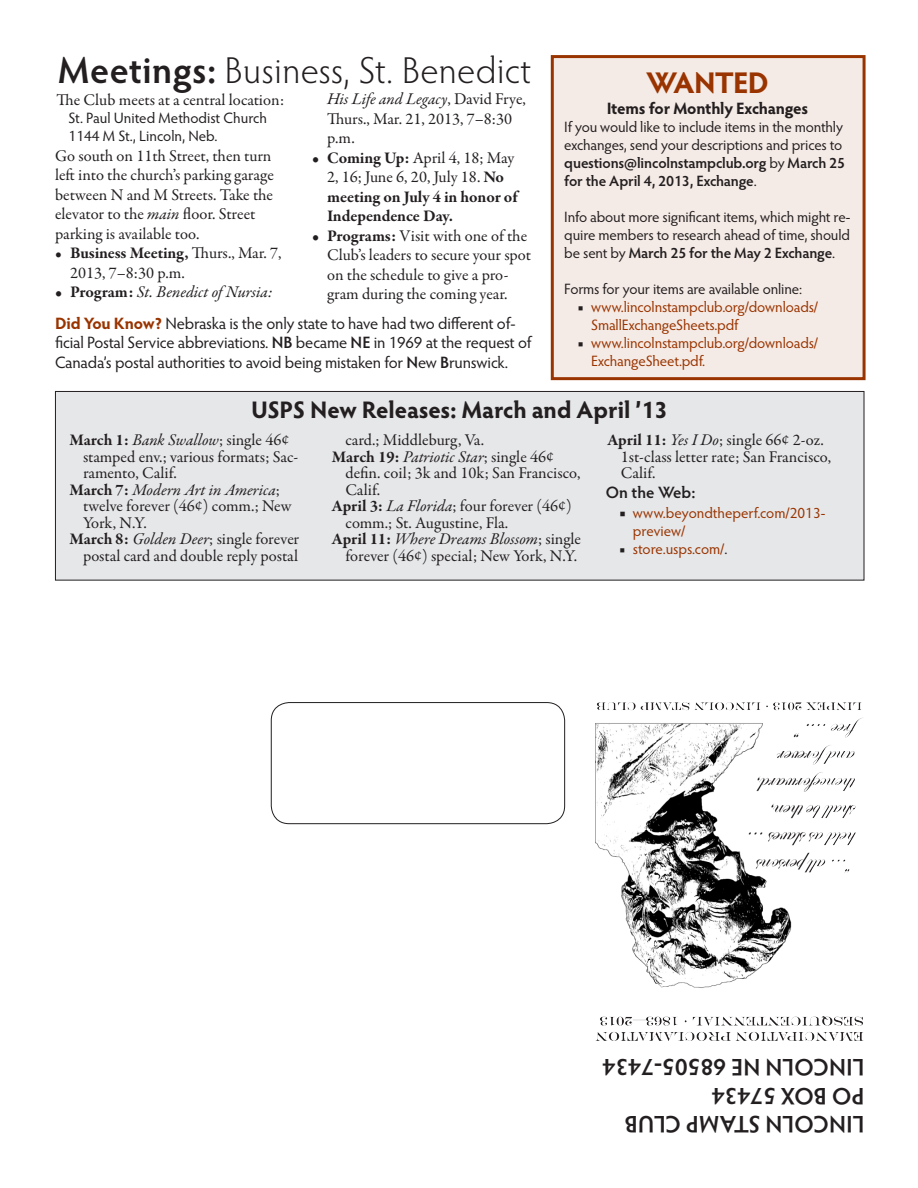
<style>
.page{position:relative;width:918px;height:1188px;background:#fff}
.page>*{position:absolute;margin:0;border:0;box-sizing:border-box;transform-origin:0 0}
.t1{font:300 37.5px "Hypatia Sans Pro";letter-spacing:.01em;color:#231f20}
.t2{font:700 30px "Hypatia Sans Pro";letter-spacing:-.03em;color:#993400}
.t3{font:600 24px/28.8px "Hypatia Sans Pro";color:#231f20}
.t4{font:700 24px "Hypatia Sans Pro";letter-spacing:-.005em;color:#231f20}
.t5{font:16.5px/19.5px "Garamond Premr Pro";letter-spacing:-.005em;color:#231f20}
.t6{font:16.5px/19.8px "Hypatia Sans Pro";letter-spacing:-.015em;color:#231f20}
.t7{font:italic 16.5px "Garamond Premr Pro";color:#231f20}
.t8{font:700 16.5px/19.5px "Garamond Premr Pro";letter-spacing:-.005em;color:#231f20}
.t9{font:700 16.5px "Hypatia Sans Pro";letter-spacing:-.015em;color:#231f20}
.t10{font:600 16.5px "Hypatia Sans Pro";color:#231f20}
.t11{font:15px/18px "Hypatia Sans Pro";letter-spacing:-.01em;color:#231f20}
.t12{font:15px/18px "Hypatia Sans Pro";letter-spacing:-.01em;color:#993400}
.s1{font-weight:600}
.s2{font-style:italic}
.s3{font-weight:700}
.s4{font-style:normal}
.s5{font-weight:700;font-style:normal}
.s6{font-weight:400}
.s7{font-weight:700;color:#993400}
.s8{color:#231f20}
.s9{font-weight:600;font-size:16.5px;color:#231f20}
</style>
<div class="page">
<div style="left:55px;top:391px;width:809px;height:189px;background:#e6e7e9;border:1px solid #231f20"></div>
<div style="left:551px;top:55px;width:315px;height:325px;background:#f5ebe6;border:3px solid #993400"></div>
<div style="left:271px;top:702px;width:294px;height:122px;border:1px solid #231f20;border-radius:18px"></div>
<img style="left:595px;top:702px;width:268px;height:338px">
<h1 class="t1" style="left:58px;top:45px;width:475px"><span class="s1">Meetings:</span> Business, St. Benedict</h1>
<p class="t5" style="left:57px;top:91px;width:229px">The Club meets at a central location:</p>
<p class="t11" style="left:69px;top:109px;width:200px">St. Paul United Methodist Church<br>1144 M St., Lincoln, Neb.</p>
<p class="t5" style="left:55px;top:146px;width:220px">Go south on 11th Street, then turn left into the church’s parking garage between N and M Streets. Take the elevator to the <span class="s2">main</span> floor. Street parking is available too.</p>
<p class="t5" style="left:70px;top:244px;width:213px;text-indent:-15px"><span class="s3">• Business Meeting,</span> Thurs., Mar. 7,<br>2013, 7–8:30 p.m.</p>
<p class="t7" style="left:55px;top:281px;width:219px"><span class="s4">•</span> <span class="s5">Program:</span> St. Benedict of Nursia:</p>
<p class="t5" style="left:327px;top:89px;width:200px"><span class="s2">His Life and Legacy</span>, David Frye,<br>Thurs., Mar. 21, 2013, 7–8:30 p.m.</p>
<p class="t8" style="left:327px;top:148px;width:192px;text-indent:-15px"><span class="s6">•</span> Coming Up: <span class="s6">April 4, 18; May<br>2, 16; June 6, 20, July 18.</span> No meeting on July 4 in honor of<br>Independence Day.</p>
<p class="t5" style="left:327px;top:226px;width:206px;text-indent:-15px">• <span class="s3">Programs:</span> Visit with one of the<br>Club’s leaders to secure your spot on the schedule to give a pro&shy;gram during the coming year.</p>
<p class="t6" style="left:55px;top:313px;width:478px"><span class="s7">Did You Know?</span> Nebraska is the only state to have had two different of&shy;ficial Postal Service abbreviations. <span class="s1">NB</span> became <span class="s1">NE</span> in 1969 at the request of<br>Canada’s postal authorities to avoid being mistaken for <span class="s1">N</span>ew <span class="s1">B</span>runswick.</p>
<h2 class="t2" style="left:646px;top:61px;width:124px">WANTED</h2>
<p class="t9" style="left:607px;top:97px;width:203px">Items for Monthly Exchanges</p>
<p class="t11" style="left:564px;top:118px;width:282px">If you would like to include items in the monthly exchanges, send your descriptions and prices to <span class="s1">questions@lincolnstampclub.org</span> by <span class="s1">March 25 for the April 4, 2013, Exchange</span>.</p>
<p class="t11" style="left:564px;top:208px;width:288px;text-align:justify">Info about more significant items, which might re&shy;quire members to research ahead of time, should be sent by <span class="s1">March 25 for the May 2 Exchange</span>.</p>
<p class="t11" style="left:564px;top:280px;width:240px">Forms for your items are available online:</p>
<p class="t12" style="left:591px;top:298px;width:228px;text-indent:-14px"><span class="s8">■</span> www.lincolnstampclub.org/downloads/<br>SmallExchangeSheets.pdf</p>
<p class="t12" style="left:591px;top:334px;width:228px;text-indent:-14px"><span class="s8">■</span> www.lincolnstampclub.org/downloads/<br>ExchangeSheet.pdf.</p>
<h3 class="t4" style="left:251px;top:392px;width:418px">USPS New Releases: March and April ’13</h3>
<p class="t7" style="left:70px;top:429px;width:221px"><span class="s5">March 1:</span> Bank Swallow<span class="s4">; single 46¢</span></p>
<p class="t5" style="left:83px;top:447px;width:217px">stamped env.; various formats; Sac-</p>
<p class="t5" style="left:83px;top:463px;width:95px">ramento, Calif.</p>
<p class="t7" style="left:70px;top:479px;width:212px"><span class="s5">March 7:</span> Modern Art in America<span class="s4">;</span></p>
<p class="t5" style="left:83px;top:496px;width:210px">twelve forever (46¢) comm.; New</p>
<p class="t5" style="left:83px;top:513px;width:65px">York, N.Y.</p>
<p class="t5" style="left:70px;top:529px;width:231px"><span class="s3">March 8:</span> <span class="s2">Golden Deer</span>; single forever</p>
<p class="t5" style="left:83px;top:546px;width:216px">postal card and double reply postal</p>
<p class="t5" style="left:345px;top:430px;width:140px">card.; Middleburg, Va.</p>
<p class="t7" style="left:332px;top:446px;width:224px"><span class="s5">March 19:</span> Patriotic Star<span class="s4">; single 46¢</span></p>
<p class="t5" style="left:345px;top:463px;width:237px">defin. coil; 3k and 10k; San Francisco,</p>
<p class="t5" style="left:345px;top:480px;width:36px">Calif.</p>
<p class="t5" style="left:332px;top:496px;width:241px"><span class="s3">April 3:</span> <span class="s2">La Florida</span>; four forever (46¢)</p>
<p class="t5" style="left:345px;top:513px;width:164px">comm.; St. Augustine, Fla.</p>
<p class="t7" style="left:332px;top:528px;width:251px"><span class="s5">April 11:</span> Where Dreams Blossom<span class="s4">; single</span></p>
<p class="t5" style="left:345px;top:546px;width:233px">forever (46¢) special; New York, N.Y.</p>
<p class="t5" style="left:621px;top:432px;width:212px;line-height:16.5px;text-indent:-14px"><span class="s3">April 11:</span> <span class="s2">Yes I Do</span>; single 66¢ 2-oz.<br>1st-class letter rate; San Francisco,<br>Calif.</p>
<p class="t10" style="left:606px;top:481px;width:91px">On the Web:</p>
<p class="t12" style="left:633px;top:503px;width:194px;text-indent:-14px"><span class="s9">■</span> www.beyondtheperf.com/2013- preview/</p>
<p class="t12" style="left:619px;top:539px;width:110px"><span class="s8">■</span> store.usps.com/<span class="s8">.</span></p>
<h3 class="t3" style="left:864px;top:1140px;width:263px;rotate:-180deg">LINCOLN STAMP CLUB<br>PO BOX 57434<br>LINCOLN NE 68505-7434</h3>
</div>
